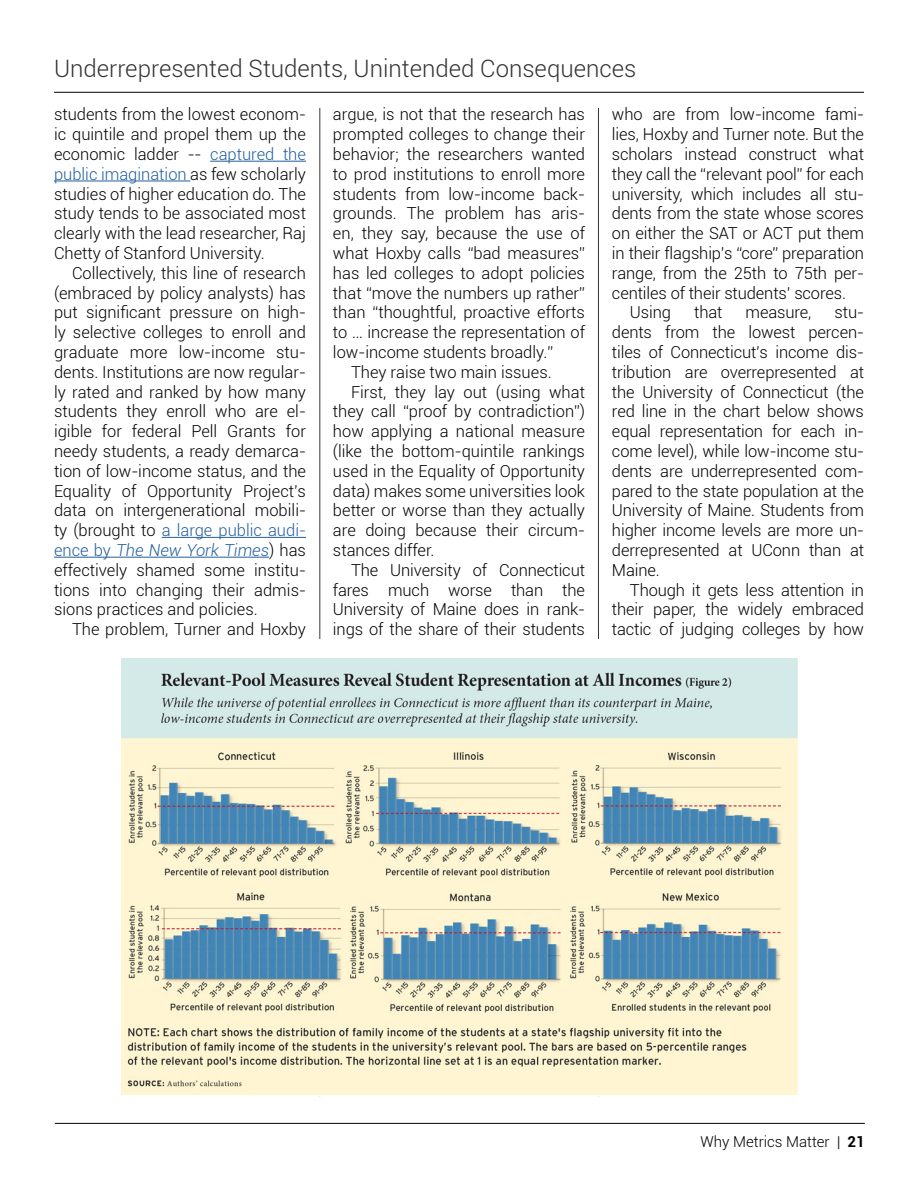
<style>
.page{position:relative;width:918px;height:1188px;background:#fff}
.page>*{position:absolute;margin:0;border:0;box-sizing:border-box;transform-origin:0 0}
.t1{font:300 24px "Roboto";color:#343433}
.t2{font:300 16.5px/19.8px "Roboto";color:#000;text-align:justify}
.t3{font:300 15px "Roboto";color:#000}
.s1{color:#215e9e}
.s2{font-style:italic;color:#215e9e}
.s3{font-weight:700}
</style>
<div class="page">
<hr style="left:54px;top:92px;width:810px;height:1px;background:#000">
<hr style="left:55px;top:1123px;width:810px;height:1px;background:#000">
<hr style="left:320px;top:108px;width:1px;height:988px;background:#343433">
<hr style="left:598px;top:108px;width:1px;height:988px;background:#343433">
<img style="left:121px;top:659px;width:677px;height:436px">
<hr style="left:210px;top:161px;width:96px;height:1px;background:#215e9e">
<hr style="left:54px;top:181px;width:136px;height:1px;background:#215e9e">
<hr style="left:162px;top:537px;width:144px;height:1px;background:#215e9e">
<hr style="left:54px;top:557px;width:215px;height:1px;background:#215e9e">
<h1 class="t1" style="left:54px;top:52px;width:584px">Underrepresented Students, Unintended Consequences</h1>
<p class="t2" style="left:54px;top:104px;width:254px">students from the lowest econom&shy;ic quintile and propel them up the economic ladder -- <span class="s1">captured the public imagination</span> as few scholarly studies of higher education do. The study tends to be associated most clearly with the lead researcher, Raj Chetty of Stanford University.</p>
<p class="t2" style="left:54px;top:262px;width:254px;text-indent:18px">Collectively, this line of research (embraced by policy analysts) has put significant pressure on high&shy;ly selective colleges to enroll and graduate more low-income stu&shy;dents. Institutions are now regular&shy;ly rated and ranked by how many students they enroll who are el&shy;igible for federal Pell Grants for needy students, a ready demarca&shy;tion of low-income status, and the Equality of Opportunity Project’s data on intergenerational mobili&shy;ty (brought to <span class="s1">a large public audi&shy;ence by</span> <span class="s2">The New York Times</span>) has effectively shamed some institu&shy;tions into changing their admis&shy;sions practices and policies.</p>
<p class="t2" style="left:72px;top:619px;width:236px">The problem, Turner and Hoxby</p>
<p class="t2" style="left:612px;top:104px;width:254px">who are from low-income fami-</p>
<p class="t2" style="left:612px;top:124px;width:254px">lies, Hoxby and Turner note. But the</p>
<p class="t2" style="left:612px;top:144px;width:254px">scholars instead construct what</p>
<p class="t2" style="left:612px;top:163px;width:254px">they call the “relevant pool” for each</p>
<p class="t2" style="left:612px;top:183px;width:254px">university, which includes all stu-</p>
<p class="t2" style="left:612px;top:203px;width:254px">dents from the state whose scores</p>
<p class="t2" style="left:612px;top:223px;width:254px">on either the SAT or ACT put them</p>
<p class="t2" style="left:612px;top:243px;width:254px">in their flagship’s “core” preparation</p>
<p class="t2" style="left:612px;top:262px;width:254px">range, from the 25th to 75th per-</p>
<p class="t2" style="left:612px;top:282px;width:235px">centiles of their students’ scores.</p>
<p class="t2" style="left:630px;top:302px;width:43px">Using</p>
<p class="t2" style="left:694px;top:302px;width:30px">that</p>
<p class="t2" style="left:746px;top:302px;width:67px">measure,</p>
<p class="t2" style="left:333px;top:104px;width:254px">argue, is not that the research has</p>
<p class="t2" style="left:333px;top:124px;width:254px">prompted colleges to change their</p>
<p class="t2" style="left:333px;top:144px;width:254px">behavior; the researchers wanted</p>
<p class="t2" style="left:333px;top:163px;width:254px">to prod institutions to enroll more</p>
<p class="t2" style="left:333px;top:183px;width:254px">students from low-income back-</p>
<p class="t2" style="left:333px;top:203px;width:254px">grounds. The problem has aris-</p>
<p class="t2" style="left:333px;top:223px;width:253px">en, they say, because the use of</p>
<p class="t2" style="left:333px;top:243px;width:254px">what Hoxby calls “bad measures”</p>
<p class="t2" style="left:333px;top:262px;width:254px">has led colleges to adopt policies</p>
<p class="t2" style="left:333px;top:282px;width:253px">that “move the numbers up rather”</p>
<p class="t2" style="left:333px;top:302px;width:253px">than “thoughtful, proactive efforts</p>
<p class="t2" style="left:333px;top:322px;width:254px">to … increase the representation of</p>
<p class="t2" style="left:333px;top:342px;width:222px">low-income students broadly.”</p>
<p class="t2" style="left:351px;top:361px;width:202px">They raise two main issues.</p>
<p class="t2" style="left:351px;top:381px;width:236px">First, they lay out (using what</p>
<p class="t2" style="left:333px;top:401px;width:254px">they call “proof by contradiction”)</p>
<p class="t2" style="left:333px;top:421px;width:254px">how applying a national measure</p>
<p class="t2" style="left:333px;top:441px;width:254px">(like the bottom-quintile rankings</p>
<p class="t2" style="left:333px;top:460px;width:254px">used in the Equality of Opportunity</p>
<p class="t2" style="left:333px;top:480px;width:253px">data) makes some universities look</p>
<p class="t2" style="left:333px;top:500px;width:254px">better or worse than they actually</p>
<p class="t2" style="left:333px;top:520px;width:254px">are doing because their circum-</p>
<p class="t2" style="left:333px;top:540px;width:103px">stances differ.</p>
<p class="t2" style="left:351px;top:559px;width:236px">The University of Connecticut</p>
<p class="t2" style="left:333px;top:579px;width:254px">fares much worse than the</p>
<p class="t2" style="left:333px;top:599px;width:254px">University of Maine does in rank-</p>
<p class="t2" style="left:333px;top:619px;width:254px">ings of the share of their students</p>
<p class="t2" style="left:612px;top:302px;width:254px;text-indent:223px">stu&shy;dents from the lowest percen&shy;tiles of Connecticut’s income dis&shy;tribution are overrepresented at the University of Connecticut (the red line in the chart below shows equal representation for each in&shy;come level), while low-income stu&shy;dents are underrepresented com&shy;pared to the state population at the University of Maine. Students from higher income levels are more un&shy;derrepresented at UConn than at Maine.</p>
<p class="t2" style="left:612px;top:579px;width:254px;text-indent:18px">Though it gets less attention in their paper, the widely embraced tactic of judging colleges by how</p>
<p class="t3" style="left:701px;top:1132px;width:166px">Why Metrics Matter | <span class="s3">21</span></p>
</div>
